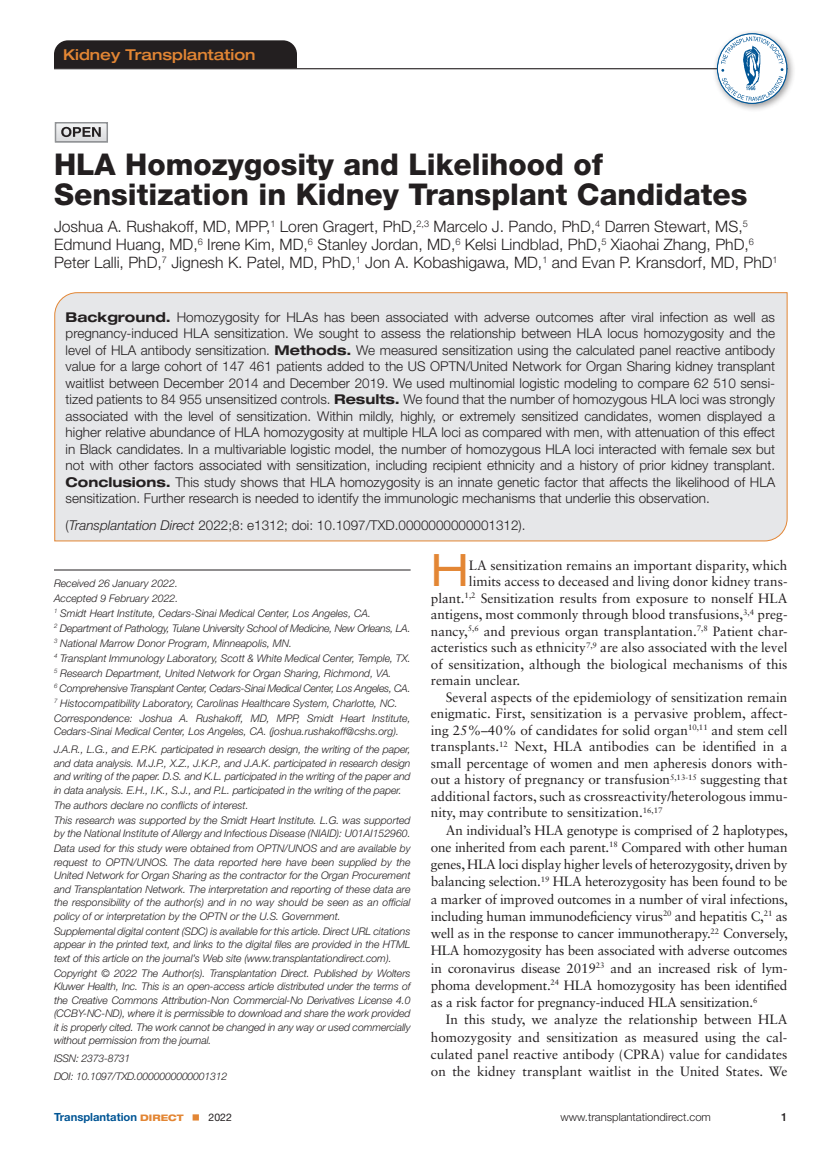
<style>
.page{position:relative;width:837px;height:1161px;background:#fff}
.page>*{position:absolute;margin:0;border:0;box-sizing:border-box;transform-origin:0 0}
.t1{font:expanded 44.7px "Helvetica Neue LT Std";color:#e38634}
.t2{font:800 30px/30px "Helvetica Neue LT Std";color:#231f20}
.t3{font:300 15.75px/18px "Helvetica Neue LT Std";color:#231f20}
.t4{font:500 expanded 15px "Helvetica Neue LT Std";color:#e38634}
.t5{font:13.5px "Sabon LT Std";color:#231f20}
.t6{font:300 13.5px/16.5px "Helvetica Neue LT Std";color:#231f20;text-align:justify}
.t7{font:300 11.25px "Helvetica Neue LT Std";color:#231f20}
.t8{font:700 11.25px "Helvetica Neue LT Std";color:#005595}
.t9{font:500 11.25px "Helvetica Neue LT Std";color:#231f20}
.t10{font:italic 300 10.5px/13.5px "Helvetica Neue LT Std";color:#231f20}
.t11{font:italic 300 10.5px/18px "Helvetica Neue LT Std";letter-spacing:-.02em;color:#231f20}
.t12{font:10.5px "Helvetica Neue LT Std";color:#231f20}
.s1{font-weight:700;font-stretch:expanded}
.s2{font-style:italic}
.s3{font-weight:800;font-stretch:expanded;font-size:9px;color:#e38634}
</style>
<div class="page">
<div style="left:193px;top:1114px;width:6px;height:7px;background:#e38634"></div>
<hr style="left:54px;top:68px;width:734px;height:1px;background:#231f20">
<img style="left:58px;top:125px;width:47px;height:15px">
<div style="left:55px;top:122px;width:53px;height:21px;border:2px solid #909295"></div>
<svg style="left:61px;top:127px;width:40px;height:10px"></svg>
<hr style="left:54px;top:570px;width:357px;height:1px;background:#231f20">
<div style="left:54px;top:40px;width:243px;height:28px;background:#231f20"></div>
<div style="left:54px;top:292px;width:734px;height:250px;background:#e6e7e9"></div>
<div style="left:713px;top:29px;width:83px;height:84px;background:#231f20;opacity:.45"></div>
<svg style="left:717px;top:34px;width:70px;height:69px"></svg>
<svg style="left:721px;top:37px;width:62px;height:64px"></svg>
<div style="left:717px;top:33px;width:70px;height:71px;border:1px solid #005595;border-radius:50%"></div>
<h3 class="t4" style="left:63px;top:45px;width:194px">Kidney Transplantation</h3>
<h2 class="t2" style="left:54px;top:150px;width:695px">HLA Homozygosity and Likelihood of<br>Sensitization in Kidney Transplant Candidates</h2>
<p class="t3" style="left:54px;top:217px;width:725px">Joshua A. Rushakoff, MD, MPP,<sup>1</sup> Loren Gragert, PhD,<sup>2,3</sup> Marcelo J. Pando, PhD,<sup>4</sup> Darren Stewart, MS,<sup>5<br></sup>Edmund Huang, MD,<sup>6</sup> Irene Kim, MD,<sup>6</sup> Stanley Jordan, MD,<sup>6</sup> Kelsi Lindblad, PhD,<sup>5</sup> Xiaohai Zhang, PhD,<sup>6<br></sup>Peter Lalli, PhD,<sup>7</sup> Jignesh K. Patel, MD, PhD,<sup>1</sup> Jon A. Kobashigawa, MD,<sup>1</sup> and Evan P. Kransdorf, MD, PhD<sup>1</sup></p>
<p class="t6" style="left:66px;top:308px;width:711px"><span class="s1">Background.</span> Homozygosity for HLAs has been associated with adverse outcomes after viral infection as well as pregnancy-induced HLA sensitization. We sought to assess the relationship between HLA locus homozygosity and the level of HLA antibody sensitization. <span class="s1">Methods.</span> We measured sensitization using the calculated panel reactive antibody value for a large cohort of 147 461 patients added to the US OPTN/United Network for Organ Sharing kidney transplant waitlist between December 2014 and December 2019. We used multinomial logistic modeling to compare 62 510 sensi&shy;tized patients to 84 955 unsensitized controls. <span class="s1">Results.</span> We found that the number of homozygous HLA loci was strongly associated with the level of sensitization. Within mildly, highly, or extremely sensitized candidates, women displayed a higher relative abundance of HLA homozygosity at multiple HLA loci as compared with men, with attenuation of this effect in Black candidates. In a multivariable logistic model, the number of homozygous HLA loci interacted with female sex but not with other factors associated with sensitization, including recipient ethnicity and a history of prior kidney transplant.<br><span class="s1">Conclusions.</span> This study shows that HLA homozygosity is an innate genetic factor that affects the likelihood of HLA sensitization. Further research is needed to identify the immunologic mechanisms that underlie this observation.</p>
<p class="t6" style="left:66px;top:517px;width:462px">(<span class="s2">Transplantation Direct</span> 2022;8: e1312; doi: 10.1097/TXD.0000000000001312).</p>
<p class="t10" style="left:54px;top:575px;width:358px;line-height:15px">Received 26 January 2022.<br>Accepted 9 February 2022.<br><sup>1</sup> Smidt Heart Institute, Cedars-Sinai Medical Center, Los Angeles, CA.<br><sup>2</sup> Department of Pathology, Tulane University School of Medicine, New Orleans, LA.<br><sup>3</sup> National Marrow Donor Program, Minneapolis, MN.<br><sup>4</sup> Transplant Immunology Laboratory, Scott &amp; White Medical Center, Temple, TX.<br><sup>5</sup> Research Department, United Network for Organ Sharing, Richmond, VA.<br><sup>6</sup> Comprehensive Transplant Center, Cedars-Sinai Medical Center, Los Angeles, CA.<br><sup>7</sup> Histocompatibility Laboratory, Carolinas Healthcare System, Charlotte, NC.<br>Correspondence: Joshua A. Rushakoff, MD, MPP, Smidt Heart Institute,</p>
<p class="t10" style="left:54px;top:722px;width:358px;line-height:18px">Cedars-Sinai Medical Center, Los Angeles, CA. (joshua.rushakoff@cshs.org).<br>J.A.R., L.G., and E.P.K. participated in research design, the writing of the paper,</p>
<p class="t10" style="left:54px;top:756px;width:358px;text-align:justify">and data analysis. M.J.P., X.Z., J.K.P., and J.A.K. participated in research design and writing of the paper. D.S. and K.L. participated in the writing of the paper and in data analysis. E.H., I.K., S.J., and P.L. participated in the writing of the paper.</p>
<p class="t10" style="left:54px;top:797px;width:358px;line-height:15px">The authors declare no conflicts of interest.<br>This research was supported by the Smidt Heart Institute. L.G. was supported</p>
<p class="t10" style="left:54px;top:826px;width:358px;line-height:15px">by the National Institute of Allergy and Infectious Disease (NIAID): U01AI152960.<br>Data used for this study were obtained from OPTN/UNOS and are available by</p>
<p class="t10" style="left:54px;top:855px;width:358px;text-align:justify">request to OPTN/UNOS. The data reported here have been supplied by the United Network for Organ Sharing as the contractor for the Organ Procurement and Transplantation Network. The interpretation and reporting of these data are the responsibility of the author(s) and in no way should be seen as an official policy of or interpretation by the OPTN or the U.S. Government.</p>
<p class="t10" style="left:54px;top:924px;width:358px;text-align:justify">Supplemental digital content (SDC) is available for this article. Direct URL citations appear in the printed text, and links to the digital files are provided in the HTML text of this article on the journal’s Web site (www.transplantationdirect.com).</p>
<p class="t10" style="left:54px;top:966px;width:358px;text-align:justify">Copyright © 2022 The Author(s). Transplantation Direct. Published by Wolters Kluwer Health, Inc. This is an open-access article distributed under the terms of the Creative Commons Attribution-Non Commercial-No Derivatives License 4.0 (CCBY-NC-ND), where it is permissible to download and share the work provided it is properly cited. The work cannot be changed in any way or used commercially without permission from the journal.</p>
<p class="t11" style="left:54px;top:1049px;width:175px">ISSN: 2373-8731<br>DOI: 10.1097/TXD.0000000000001312</p>
<h1 class="t1" style="left:431px;top:543px;width:40px">H</h1>
<p class="t5" style="left:469px;top:557px;width:320px">LA sensitization remains an important disparity, which</p>
<p class="t5" style="left:469px;top:574px;width:320px">limits access to deceased and living donor kidney trans-</p>
<p class="t5" style="left:431px;top:590px;width:358px">plant.<sup>1,2</sup> Sensitization results from exposure to nonself HLA</p>
<p class="t5" style="left:431px;top:607px;width:358px">antigens, most commonly through blood transfusions,<sup>3,4</sup> preg-</p>
<p class="t5" style="left:431px;top:623px;width:358px">nancy,<sup>5,6</sup> and previous organ transplantation.<sup>7,8</sup> Patient char-</p>
<p class="t5" style="left:431px;top:640px;width:358px">acteristics such as ethnicity<sup>7,9</sup> are also associated with the level</p>
<p class="t5" style="left:431px;top:656px;width:358px">of sensitization, although the biological mechanisms of this</p>
<p class="t5" style="left:431px;top:673px;width:91px">remain unclear.</p>
<p class="t5" style="left:446px;top:689px;width:343px">Several aspects of the epidemiology of sensitization remain</p>
<p class="t5" style="left:431px;top:706px;width:358px">enigmatic. First, sensitization is a pervasive problem, affect-</p>
<p class="t5" style="left:431px;top:722px;width:358px">ing 25%–40% of candidates for solid organ<sup>10,11</sup> and stem cell</p>
<p class="t5" style="left:431px;top:739px;width:358px">transplants.<sup>12</sup> Next, HLA antibodies can be identified in a</p>
<p class="t5" style="left:431px;top:755px;width:358px">small percentage of women and men apheresis donors with-</p>
<p class="t5" style="left:431px;top:772px;width:358px">out a history of pregnancy or transfusion<sup>5,13-15</sup> suggesting that</p>
<p class="t5" style="left:431px;top:788px;width:358px">additional factors, such as crossreactivity/heterologous immu-</p>
<p class="t5" style="left:431px;top:805px;width:233px">nity, may contribute to sensitization.<sup>16,17</sup></p>
<p class="t5" style="left:446px;top:822px;width:344px">An individual’s HLA genotype is comprised of 2 haplotypes,</p>
<p class="t5" style="left:431px;top:839px;width:358px">one inherited from each parent.<sup>18</sup> Compared with other human</p>
<p class="t5" style="left:431px;top:856px;width:358px">genes, HLA loci display higher levels of heterozygosity, driven by</p>
<p class="t5" style="left:431px;top:874px;width:358px">balancing selection.<sup>19</sup> HLA heterozygosity has been found to be</p>
<p class="t5" style="left:431px;top:891px;width:359px">a marker of improved outcomes in a number of viral infections,</p>
<p class="t5" style="left:431px;top:908px;width:358px">including human immunodeficiency virus<sup>20</sup> and hepatitis C,<sup>21</sup> as</p>
<p class="t5" style="left:431px;top:925px;width:359px">well as in the response to cancer immunotherapy.<sup>22</sup> Conversely,</p>
<p class="t5" style="left:431px;top:943px;width:358px">HLA homozygosity has been associated with adverse outcomes</p>
<p class="t5" style="left:431px;top:960px;width:358px">in coronavirus disease 2019<sup>23</sup> and an increased risk of lym-</p>
<p class="t5" style="left:431px;top:977px;width:358px">phoma development.<sup>24</sup> HLA homozygosity has been identified</p>
<p class="t5" style="left:431px;top:994px;width:328px">as a risk factor for pregnancy-induced HLA sensitization.<sup>6</sup></p>
<p class="t5" style="left:446px;top:1012px;width:343px">In this study, we analyze the relationship between HLA</p>
<p class="t5" style="left:431px;top:1029px;width:358px">homozygosity and sensitization as measured using the cal-</p>
<p class="t5" style="left:431px;top:1046px;width:358px">culated panel reactive antibody (CPRA) value for candidates</p>
<p class="t5" style="left:431px;top:1063px;width:358px">on the kidney transplant waitlist in the United States. We</p>
<p class="t8" style="left:54px;top:1110px;width:131px">Transplantation <span class="s3">DIRECT</span></p>
<p class="t12" style="left:209px;top:1111px;width:25px">2022</p>
<p class="t7" style="left:561px;top:1110px;width:152px">www.transplantationdirect.com</p>
<p class="t9" style="left:781px;top:1110px;width:8px">1</p>
</div>
